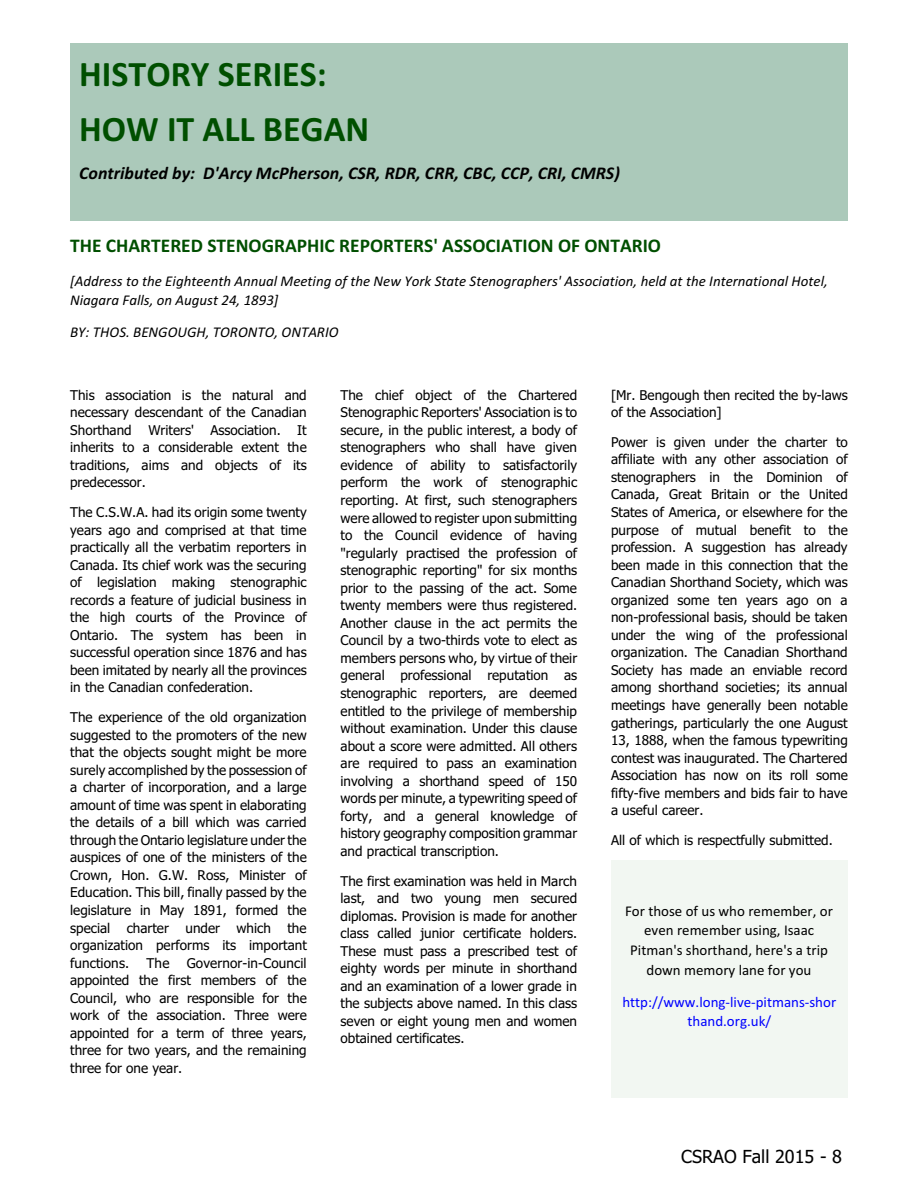
<style>
.page{position:relative;width:918px;height:1188px;background:#fff}
.page>*{position:absolute;margin:0;border:0;box-sizing:border-box;transform-origin:0 0}
.t1{font:700 36px/55.1px "Calibri";color:#004f00}
.t2{font:700 19.5px "Calibri";color:#004f00}
.t3{font:italic 700 18px "Calibri";color:#000}
.t4{font:18px "Tahoma";color:#000}
.t5{font:italic 15px/19.6px "Calibri";color:#000}
.t6{font:15px/19.6px "Calibri";color:#000;text-align:center}
.t7{font:15px/19.6px "Calibri";color:#00f;text-align:center}
.t8{font:13.5px/17.5px "Tahoma";color:#000;text-align:justify}
</style>
<div class="page">
<div style="left:70px;top:43px;width:778px;height:177px;background:#abc9ba"></div>
<div style="left:611px;top:861px;width:237px;height:237px;background:#f2f7f2"></div>
<h1 class="t1" style="left:79px;top:50px;width:292px">HISTORY SERIES:<br>HOW IT ALL BEGAN</h1>
<h3 class="t3" style="left:79px;top:166px;width:542px">Contributed by: D'Arcy McPherson, CSR, RDR, CRR, CBC, CCP, CRI, CMRS)</h3>
<h2 class="t2" style="left:70px;top:238px;width:592px">THE CHARTERED STENOGRAPHIC REPORTERS' ASSOCIATION OF ONTARIO</h2>
<p class="t5" style="left:70px;top:272px;width:759px">[Address to the Eighteenth Annual Meeting of the New York State Stenographers' Association, held at the International Hotel,<br>Niagara Falls, on August 24, 1893]</p>
<p class="t5" style="left:70px;top:323px;width:270px">BY: THOS. BENGOUGH, TORONTO, ONTARIO</p>
<p class="t8" style="left:70px;top:387px;width:238px">This association is the natural and necessary descendant of the Canadian Shorthand Writers' Association. It inherits to a considerable extent the traditions, aims and objects of its predecessor.</p>
<p class="t8" style="left:70px;top:504px;width:238px">The C.S.W.A. had its origin some twenty years ago and comprised at that time practically all the verbatim reporters in Canada. Its chief work was the securing of legislation making stenographic records a feature of judicial business in the high courts of the Province of Ontario. The system has been in successful operation since 1876 and has been imitated by nearly all the provinces in the Canadian confederation.</p>
<p class="t8" style="left:70px;top:709px;width:238px">The experience of the old organization suggested to the promoters of the new that the objects sought might be more surely accomplished by the possession of a charter of incorporation, and a large amount of time was spent in elaborating the details of a bill which was carried through the Ontario legislature under the auspices of one of the ministers of the Crown, Hon. G.W. Ross, Minister of Education. This bill, finally passed by the legislature in May 1891, formed the special charter under which the organization performs its important functions.</p>
<p class="t8" style="left:70px;top:955px;width:238px;text-indent:117px">Governor-in-Council appointed the first members of the Council, who are responsible for the work of the association. Three were appointed for a term of three years, three for two years, and the remaining three for one year.</p>
<p class="t8" style="left:147px;top:955px;width:24px">The</p>
<p class="t8" style="left:341px;top:387px;width:238px">The chief object of the Chartered Stenographic Reporters' Association is to secure, in the public interest, a body of stenographers who shall have given evidence of ability to satisfactorily perform the work of stenographic reporting. At first, such stenographers were allowed to register upon submitting to the Council evidence of having "regularly practised the profession of stenographic reporting" for six months prior to the passing of the act. Some twenty members were thus registered.<br>Another clause in the act permits the Council by a two-thirds vote to elect as members persons who, by virtue of their general professional reputation as stenographic reporters, are deemed entitled to the privilege of membership without examination. Under this clause about a score were admitted. All others are required to pass an examination involving a shorthand speed of 150 words per minute, a typewriting speed of forty, and a general knowledge of history geography composition grammar and practical transcription.</p>
<p class="t8" style="left:341px;top:873px;width:238px">The first examination was held in March last, and two young men secured diplomas. Provision is made for another class called junior certificate holders.<br>These must pass a prescribed test of eighty words per minute in shorthand and an examination of a lower grade in the subjects above named. In this class seven or eight young men and women obtained certificates.</p>
<p class="t8" style="left:611px;top:387px;width:238px">[Mr. Bengough then recited the by-laws of the Association]</p>
<p class="t8" style="left:611px;top:434px;width:238px">Power is given under the charter to affiliate with any other association of stenographers in the Dominion of Canada, Great Britain or the United States of America, or elsewhere for the purpose of mutual benefit to the profession. A suggestion has already been made in this connection that the Canadian Shorthand Society, which was organized some ten years ago on a non-professional basis, should be taken under the wing of the professional organization. The Canadian Shorthand Society has made an enviable record among shorthand societies; its annual meetings have generally been notable gatherings, particularly the one August 13, 1888, when the famous typewriting contest was inaugurated. The Chartered Association has now on its roll some fifty-five members and bids fair to have a useful career.</p>
<p class="t8" style="left:611px;top:832px;width:223px">All of which is respectfully submitted.</p>
<p class="t6" style="left:625px;top:902px;width:210px">For those of us who remember, or even remember using, Isaac<br>Pitman's shorthand, here's a trip down memory lane for you</p>
<p class="t7" style="left:622px;top:993px;width:215px">http://www.long-live-pitmans-shor thand.org.uk/</p>
<h3 class="t4" style="left:681px;top:1149px;width:162px">CSRAO Fall 2015 - 8</h3>
</div>
